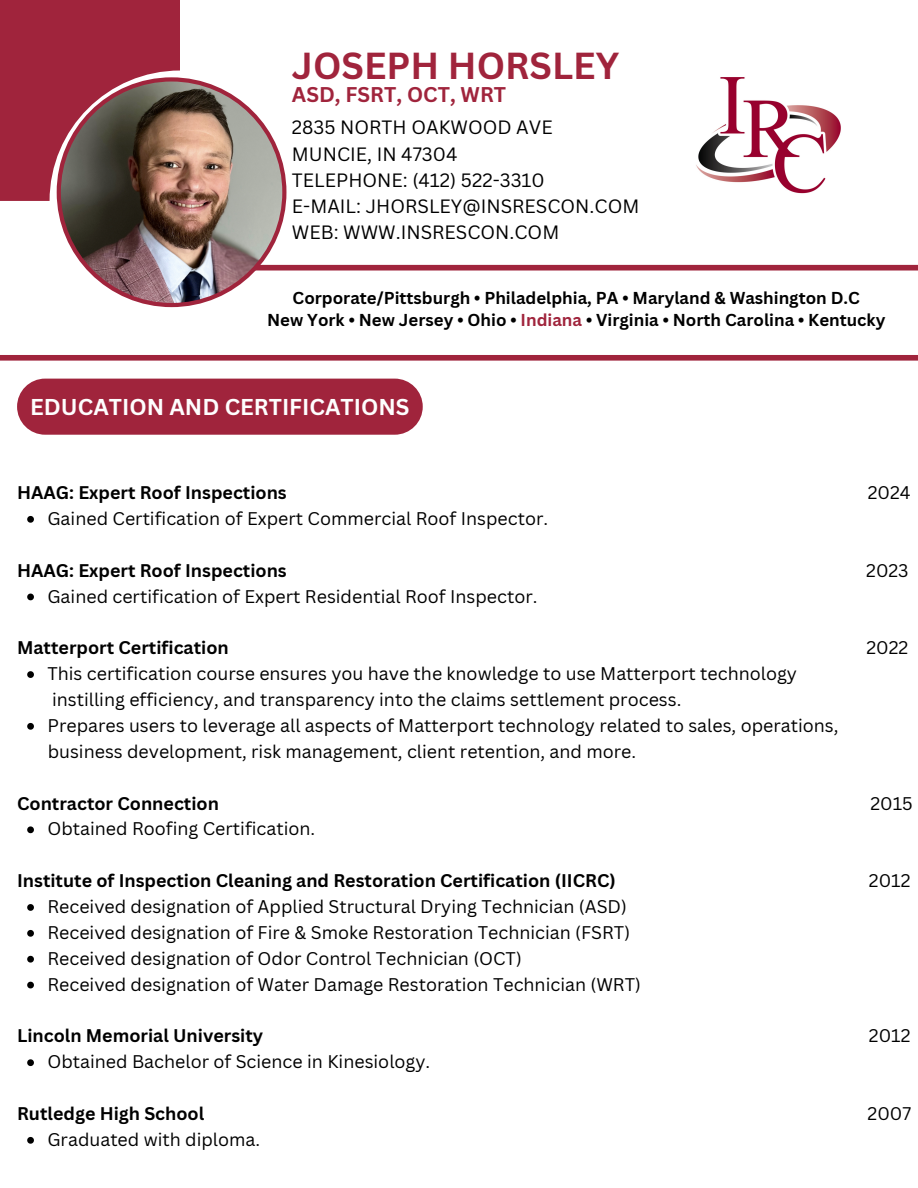
<style>
.page{position:relative;width:918px;height:1188px;background:#fff}
.page>*{position:absolute;margin:0;border:0;box-sizing:border-box;transform-origin:0 0}
.t1{font:700 36.6px "Canva Sans";color:#a0243c}
.t2{font:700 22.35px "Canva Sans";color:#fefefe}
.t3{font:700 20.7px "Canva Sans";color:#a0243c}
.t4{font:18.75px/26.2px "Canva Sans";color:#000}
.t5{font:17.85px "Canva Sans";color:#000}
.t6{font:700 17.85px "Canva Sans";color:#000}
.t7{font:700 16.8px "Canva Sans";color:#000}
.s1{color:#a0243c}
</style>
<div class="page">
<div style="left:17px;top:379px;width:406px;height:56px;background:#a0243c;border-radius:28px"></div>
<div style="left:0;top:0;width:180px;height:201px;background:#a0243c"></div>
<div style="left:0;top:355px;width:918px;height:6px;background:#a0243c"></div>
<div style="left:235px;top:265px;width:683px;height:6px;background:#a0243c"></div>
<img style="left:57px;top:77px;width:229px;height:230px">
<img style="left:696px;top:77px;width:145px;height:117px">
<svg style="left:27px;top:516px;width:7px;height:7px"></svg>
<svg style="left:27px;top:594px;width:7px;height:6px"></svg>
<svg style="left:27px;top:671px;width:7px;height:7px"></svg>
<svg style="left:27px;top:723px;width:7px;height:7px"></svg>
<svg style="left:27px;top:826px;width:7px;height:7px"></svg>
<svg style="left:27px;top:904px;width:7px;height:7px"></svg>
<svg style="left:27px;top:930px;width:7px;height:7px"></svg>
<svg style="left:27px;top:956px;width:7px;height:7px"></svg>
<svg style="left:27px;top:982px;width:7px;height:6px"></svg>
<svg style="left:27px;top:1059px;width:7px;height:7px"></svg>
<svg style="left:27px;top:1137px;width:7px;height:7px"></svg>
<h3 class="t1" style="left:292px;top:40px;width:329px">JOSEPH HORSLEY</h3>
<h3 class="t3" style="left:292px;top:80px;width:216px">ASD, FSRT, OCT, WRT</h3>
<p class="t4" style="left:292px;top:114px;width:349px">2835 NORTH OAKWOOD AVE<br>MUNCIE, IN 47304<br>TELEPHONE: (412) 522-3310<br>E-MAIL: JHORSLEY@INSRESCON.COM<br>WEB: WWW.INSRESCON.COM</p>
<h1 class="t7" style="left:293px;top:286px;width:569px">Corporate/Pittsburgh • Philadelphia, PA • Maryland &amp; Washington D.C</h1>
<p class="t7" style="left:267px;top:308px;width:620px">New York • New Jersey • Ohio • <span class="s1">Indiana</span> • Virginia • North Carolina • Kentucky</p>
<p class="t2" style="left:30px;top:391px;width:381px">EDUCATION AND CERTIFICATIONS</p>
<p class="t6" style="left:17px;top:480px;width:271px">HAAG: Expert Roof Inspections</p>
<p class="t5" style="left:868px;top:480px;width:44px">2024</p>
<p class="t5" style="left:47px;top:506px;width:502px">Gained Certification of Expert Commercial Roof Inspector.</p>
<h1 class="t6" style="left:17px;top:558px;width:271px">HAAG: Expert Roof Inspections</h1>
<h1 class="t5" style="left:866px;top:558px;width:44px">2023</h1>
<h3 class="t5" style="left:47px;top:584px;width:492px">Gained certification of Expert Residential Roof Inspector.</h3>
<p class="t6" style="left:17px;top:635px;width:213px">Matterport Certification</p>
<p class="t5" style="left:866px;top:635px;width:43px">2022</p>
<h3 class="t5" style="left:47px;top:661px;width:751px">This certification course ensures you have the knowledge to use Matterport technology</h3>
<p class="t5" style="left:52px;top:687px;width:631px">instilling efficiency, and transparency into the claims settlement process.</p>
<h3 class="t5" style="left:47px;top:713px;width:793px">Prepares users to leverage all aspects of Matterport technology related to sales, operations,</h3>
<p class="t5" style="left:48px;top:739px;width:590px">business development, risk management, client retention, and more.</p>
<h3 class="t6" style="left:17px;top:791px;width:203px">Contractor Connection</h3>
<h3 class="t5" style="left:870px;top:791px;width:44px">2015</h3>
<p class="t5" style="left:47px;top:816px;width:269px">Obtained Roofing Certification.</p>
<h3 class="t6" style="left:17px;top:868px;width:600px">Institute of Inspection Cleaning and Restoration Certification (IICRC)</h3>
<h3 class="t5" style="left:869px;top:868px;width:43px">2012</h3>
<h3 class="t5" style="left:47px;top:894px;width:581px">Received designation of Applied Structural Drying Technician (ASD)</h3>
<p class="t5" style="left:47px;top:920px;width:584px">Received designation of Fire &amp; Smoke Restoration Technician (FSRT)</p>
<h3 class="t5" style="left:47px;top:946px;width:476px">Received designation of Odor Control Technician (OCT)</h3>
<p class="t5" style="left:47px;top:972px;width:595px">Received designation of Water Damage Restoration Technician (WRT)</p>
<p class="t6" style="left:17px;top:1023px;width:248px">Lincoln Memorial University</p>
<p class="t5" style="left:869px;top:1023px;width:43px">2012</p>
<p class="t5" style="left:47px;top:1049px;width:384px">Obtained Bachelor of Science in Kinesiology.</p>
<p class="t6" style="left:17px;top:1101px;width:189px">Rutledge High School</p>
<p class="t5" style="left:868px;top:1101px;width:45px">2007</p>
<h3 class="t5" style="left:47px;top:1127px;width:214px">Graduated with diploma.</h3>
</div>
